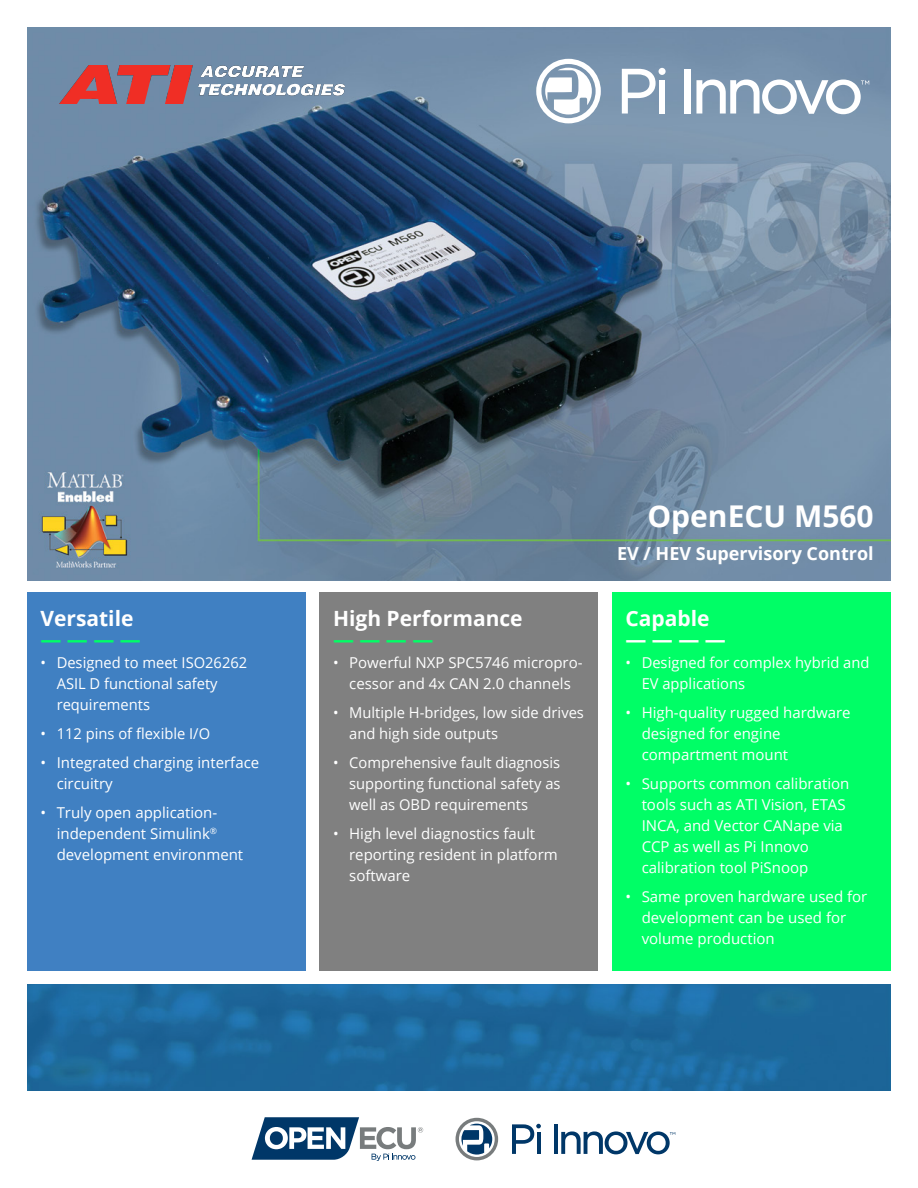
<style>
.page{position:relative;width:918px;height:1188px;background:#fff}
.page>*{position:absolute;margin:0;border:0;box-sizing:border-box;transform-origin:0 0}
.t1{font:700 30px "Open Sans";color:#fff}
.t2{font:700 21px "Open Sans";color:#fff}
.t3{font:700 21px "Open Sans";color:#00fe66}
.t4{font:700 18px "Open Sans";color:#fff}
.t5{font:15px/21px "Open Sans";color:#fff}
</style>
<div class="page">
<div style="left:27px;top:593px;width:279px;height:378px;background:#4080c2"></div>
<div style="left:320px;top:593px;width:278px;height:378px;background:#808080"></div>
<div style="left:612px;top:593px;width:279px;height:378px;background:#00fe66"></div>
<img style="left:27px;top:27px;width:864px;height:554px">
<svg style="left:252px;top:1117px;width:171px;height:44px"></svg>
<img style="left:27px;top:984px;width:864px;height:106px">
<hr style="left:554px;top:1124px;width:3px;height:30px;background:#003768">
<svg style="left:512px;top:1124px;width:29px;height:30px"></svg>
<svg style="left:561px;top:1131px;width:114px;height:23px"></svg>
<svg style="left:456px;top:1118px;width:42px;height:42px"></svg>
<svg style="left:622px;top:69px;width:34px;height:45px"></svg>
<div style="left:685px;top:69px;width:6px;height:45px;background:#fff"></div>
<div style="left:659px;top:80px;width:6px;height:34px;background:#fff"></div>
<div style="left:659px;top:68px;width:7px;height:7px;background:#fff;border-radius:50%"></div>
<svg style="left:696px;top:80px;width:173px;height:34px"></svg>
<svg style="left:536px;top:59px;width:65px;height:64px"></svg>
<img style="left:59px;top:65px;width:285px;height:38px">
<p class="t2" style="left:40px;top:604px;width:95px">Versatile</p>
<p class="t3" style="left:40px;top:625px;width:102px">— — — —</p>
<p class="t5" style="left:57px;top:652px;width:192px;text-indent:-16px">• Designed to meet ISO26262<br>ASIL D functional safety requirements</p>
<p class="t5" style="left:40px;top:723px;width:171px">• 112 pins of flexible I/O</p>
<p class="t5" style="left:57px;top:752px;width:204px;text-indent:-16px">• Integrated charging interface circuitry</p>
<p class="t5" style="left:57px;top:802px;width:188px;text-indent:-16px">• Truly open application&shy;independent Simulink<sup>® </sup>development environment</p>
<p class="t2" style="left:333px;top:604px;width:191px">High Performance</p>
<p class="t3" style="left:333px;top:625px;width:102px">— — — —</p>
<p class="t5" style="left:333px;top:652px;width:251px;text-align:center">• Powerful NXP SPC5746 micropro&shy;cessor and 4x CAN 2.0 channels</p>
<p class="t5" style="left:349px;top:702px;width:236px;text-indent:-16px">• Multiple H-bridges, low side drives and high side outputs</p>
<p class="t5" style="left:349px;top:752px;width:213px;text-align:justify;text-indent:-16px">• Comprehensive fault diagnosis supporting functional safety as well as OBD requirements</p>
<p class="t5" style="left:349px;top:823px;width:210px;text-indent:-16px">• High level diagnostics fault reporting resident in platform software</p>
<p class="t1" style="left:647px;top:495px;width:228px">OpenECU M560</p>
<p class="t4" style="left:617px;top:541px;width:258px">EV / HEV Supervisory Control</p>
<p class="t2" style="left:626px;top:604px;width:86px">Capable</p>
<p class="t2" style="left:626px;top:625px;width:102px">— — — —</p>
<p class="t5" style="left:642px;top:652px;width:229px;text-indent:-16px">• Designed for complex hybrid and<br>EV applications</p>
<p class="t5" style="left:642px;top:702px;width:210px;text-indent:-16px">• High-quality rugged hardware designed for engine compartment mount</p>
<p class="t5" style="left:642px;top:773px;width:209px;text-indent:-16px">• Supports common calibration tools such as ATI Vision, ETAS<br>INCA, and Vector CANape via<br>CCP as well as Pi Innovo calibration tool PiSnoop</p>
<p class="t5" style="left:642px;top:886px;width:227px;text-indent:-16px">• Same proven hardware used for development can be used for volume production</p>
</div>
